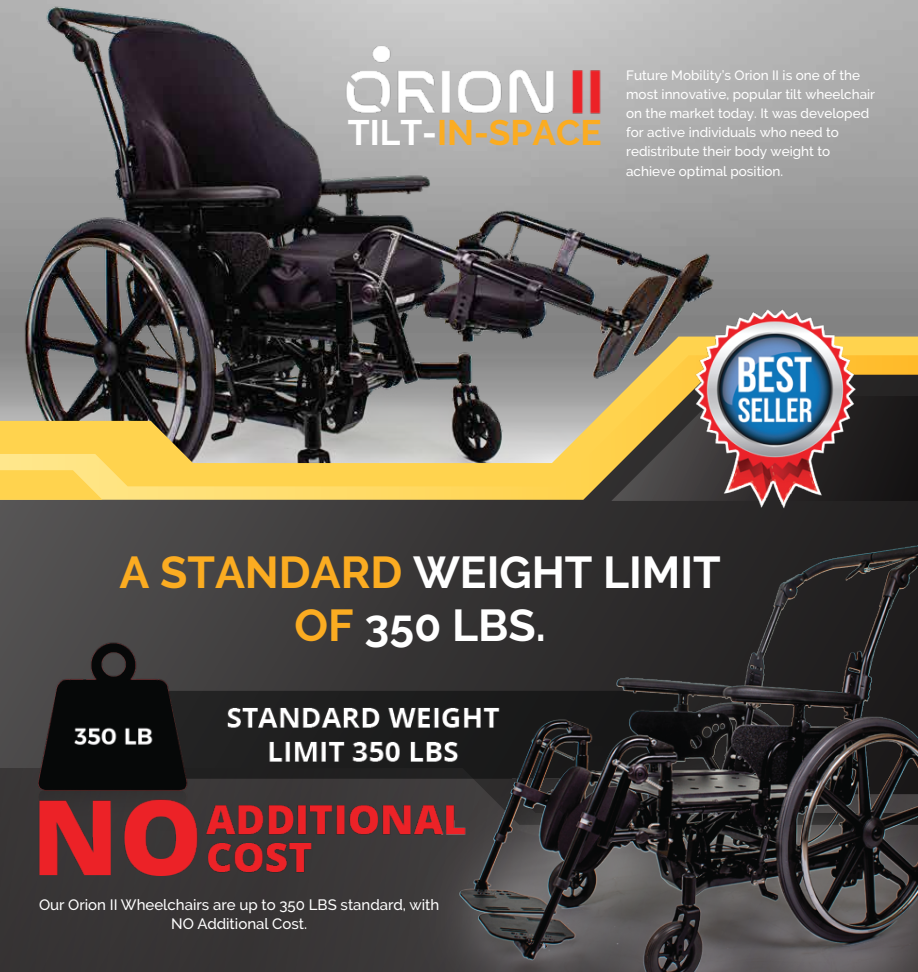
<style>
.page{position:relative;width:918px;height:972px;background:#fff}
.page>*{position:absolute;margin:0;border:0;box-sizing:border-box;transform-origin:0 0}
.t1{font:700 44.55px/53.4px "Raleway";color:#fff;text-align:center}
.t2{font:700 35.25px "Raleway";color:#fbac21}
.t3{font:500 15px/19.2px "Raleway";color:#fff;text-align:center}
.t4{font:500 13.5px/19.2px "Raleway";color:#fff}
.s1{color:#fff}
.s2{color:#fbac21}
</style>
<div class="page">
<img style="left:0;top:0;width:918px;height:337px">
<svg style="left:0;top:337px;width:918px;height:18px"></svg>
<svg style="left:0;top:355px;width:918px;height:20px"></svg>
<svg style="left:0;top:375px;width:918px;height:393px"></svg>
<svg style="left:0;top:470px;width:102px;height:30px"></svg>
<svg style="left:611px;top:396px;width:307px;height:105px"></svg>
<img style="left:5px;top:519px;width:913px;height:453px">
<img style="left:334px;top:43px;width:270px;height:77px">
<img style="left:678px;top:297px;width:193px;height:224px">
<h2 class="t2" style="left:348px;top:112px;width:255px"><span class="s1">TILT-</span>IN-SPACE</h2>
<p class="t4" style="left:626px;top:65px;width:250px">Future Mobility’s Orion II is one of the most innovative, popular tilt wheelchair on the market today. It was developed for active individuals who need to redistribute their body weight to achieve optimal position.</p>
<h1 class="t1" style="left:120px;top:546px;width:603px"><span class="s2">A STANDARD</span> WEIGHT LIMIT<br><span class="s2">OF</span> 350 LBS.</h1>
<p class="t3" style="left:39px;top:895px;width:402px">Our Orion II Wheelchairs are up to 350 LBS standard, with<br>NO Additional Cost.</p>
</div>
